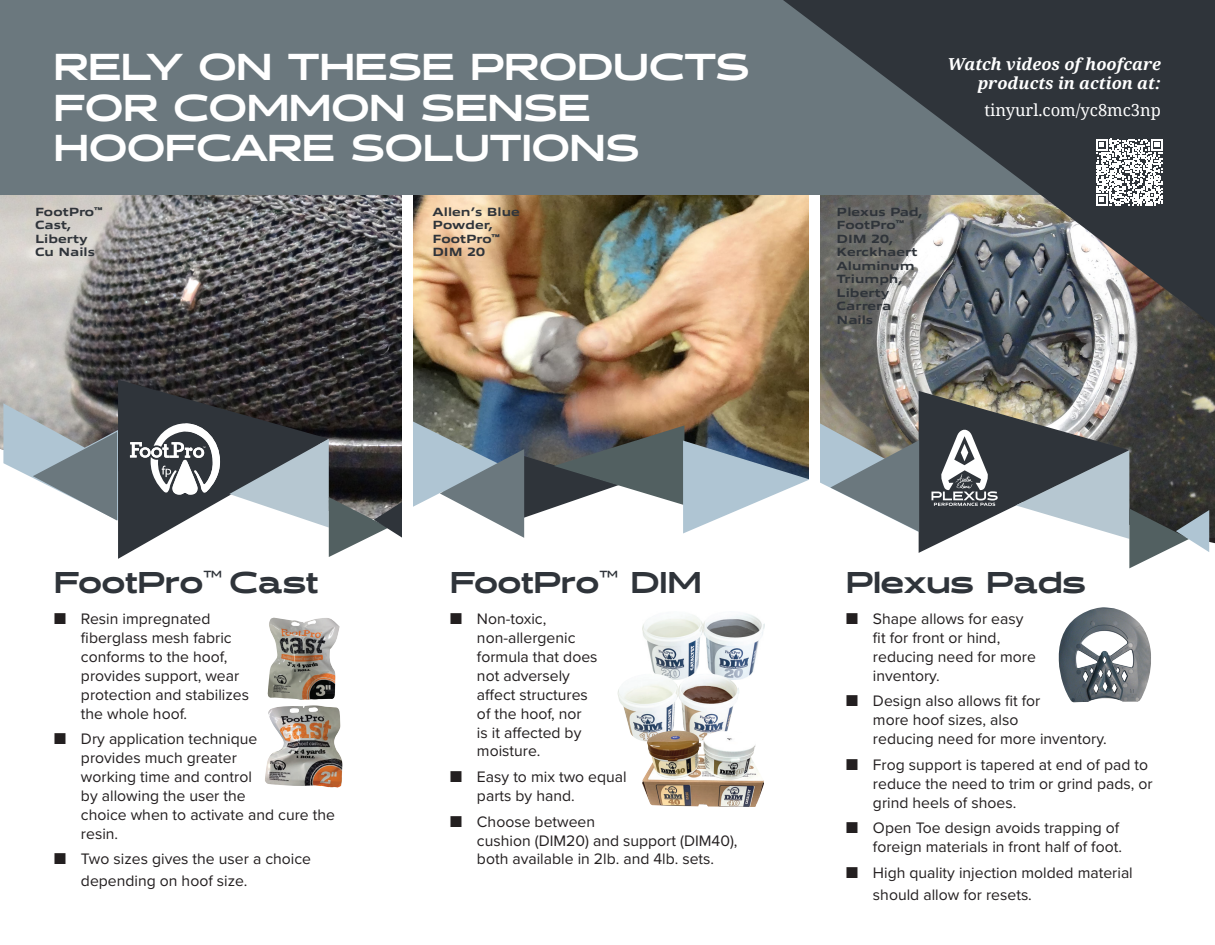
<style>
.page{position:relative;width:1215px;height:945px;background:#fff}
.page>*{position:absolute;margin:0;border:0;box-sizing:border-box;transform-origin:0 0}
.t1{font:900 37.35px/40.7px "Halogen";color:#fff}
.t2{font:900 30px "Halogen";color:#2f343a}
.t3{font:italic 700 16.5px/19.8px "Noto Serif";color:#fff;text-align:right}
.t4{font:16.5px "Noto Serif";color:#fff}
.t5{font:15.75px/18.9px "Proxima Nova";color:#231f20}
.t6{font:800 12px/13.5px "Allumi Std Extended";color:#2f343a}
</style>
<div class="page">
<img style="left:820px;top:327px;width:395px;height:211px">
<img style="left:413px;top:194px;width:396px;height:186px">
<img style="left:0;top:194px;width:402px;height:256px">
<img style="left:3px;top:380px;width:1206px;height:188px">
<div style="left:402px;top:172px;width:11px;height:378px;background:#fff"></div>
<div style="left:809px;top:172px;width:11px;height:378px;background:#fff"></div>
<div style="left:0;top:0;width:1215px;height:194px;background:#6b787e"></div>
<img style="left:265px;top:705px;width:78px;height:83px">
<img style="left:267px;top:618px;width:73px;height:82px">
<img style="left:1058px;top:607px;width:93px;height:96px">
<svg style="left:783px;top:0;width:432px;height:327px;fill:#343b3a"></svg>
<svg style="left:1096px;top:139px;width:67px;height:67px;background:#b3b5b7"></svg>
<img style="left:642px;top:614px;width:122px;height:65px">
<img style="left:683px;top:674px;width:22px;height:7px">
<img style="left:642px;top:731px;width:122px;height:76px">
<h1 class="t1" style="left:54px;top:48px;width:697px">RELY ON THESE PRODUCTS<br>FOR COMMON SENSE<br>HOOFCARE SOLUTIONS</h1>
<p class="t3" style="left:948px;top:53px;width:215px">Watch videos of hoofcare products in action at:</p>
<p class="t4" style="left:984px;top:99px;width:178px">tinyurl.com/yc8mc3np</p>
<p class="t6" style="left:35px;top:205px;width:69px">FootPro<sup>™<br></sup>Cast,<br>Liberty<br>Cu Nails</p>
<p class="t6" style="left:433px;top:205px;width:89px">Allen’s Blue<br>Powder,<br>FootPro<sup>™<br></sup>DIM 20</p>
<p class="t6" style="left:837px;top:205px;width:88px">Plexus Pad,<br>FootPro<sup>™<br></sup>DIM 20,<br>Kerckhaert<br>Aluminum<br>Triumph,<br>Liberty<br>Carrera<br>Nails</p>
<h2 class="t2" style="left:54px;top:564px;width:266px">FootPro<sup>™</sup> Cast</h2>
<p class="t5" style="left:81px;top:609px;width:170px;text-indent:-27px">■ Resin impregnated fiberglass mesh fabric conforms to the hoof, provides support, wear protection and stabilizes the whole hoof.</p>
<p class="t5" style="left:81px;top:729px;width:256px;text-indent:-27px">■ Dry application technique<br>provides much greater<br>working time and control<br>by allowing the user the<br>choice when to activate and cure the resin.</p>
<p class="t5" style="left:81px;top:848px;width:232px;line-height:21.6px;text-indent:-27px">■ Two sizes gives the user a choice depending on hoof size.</p>
<h2 class="t2" style="left:450px;top:564px;width:253px">FootPro<sup>™</sup> DIM</h2>
<p class="t5" style="left:477px;top:609px;width:122px;text-indent:-27px">■ Non-toxic, non-allergenic formula that does not adversely affect structures of the hoof, nor<br>is it affected by moisture.</p>
<p class="t5" style="left:477px;top:767px;width:151px;text-indent:-27px">■ Easy to mix two equal parts by hand.</p>
<p class="t5" style="left:477px;top:811px;width:262px;text-indent:-27px">■ Choose between<br>cushion (DIM20) and support (DIM40), both available in 2lb. and 4lb. sets.</p>
<h2 class="t2" style="left:846px;top:564px;width:241px">Plexus Pads</h2>
<p class="t5" style="left:873px;top:609px;width:164px;text-indent:-27px">■ Shape allows for easy fit for front or hind, reducing need for more inventory.</p>
<p class="t5" style="left:873px;top:691px;width:235px;text-indent:-27px">■ Design also allows fit for<br>more hoof sizes, also<br>reducing need for more inventory.</p>
<p class="t5" style="left:873px;top:755px;width:281px;text-indent:-27px">■ Frog support is tapered at end of pad to reduce the need to trim or grind pads, or grind heels of shoes.</p>
<p class="t5" style="left:846px;top:818px;width:277px;text-align:right">■ Open Toe design avoids trapping of foreign materials in front half of foot.</p>
<p class="t5" style="left:873px;top:861px;width:261px;line-height:21.6px;text-indent:-27px">■ High quality injection molded material should allow for resets.</p>
</div>
